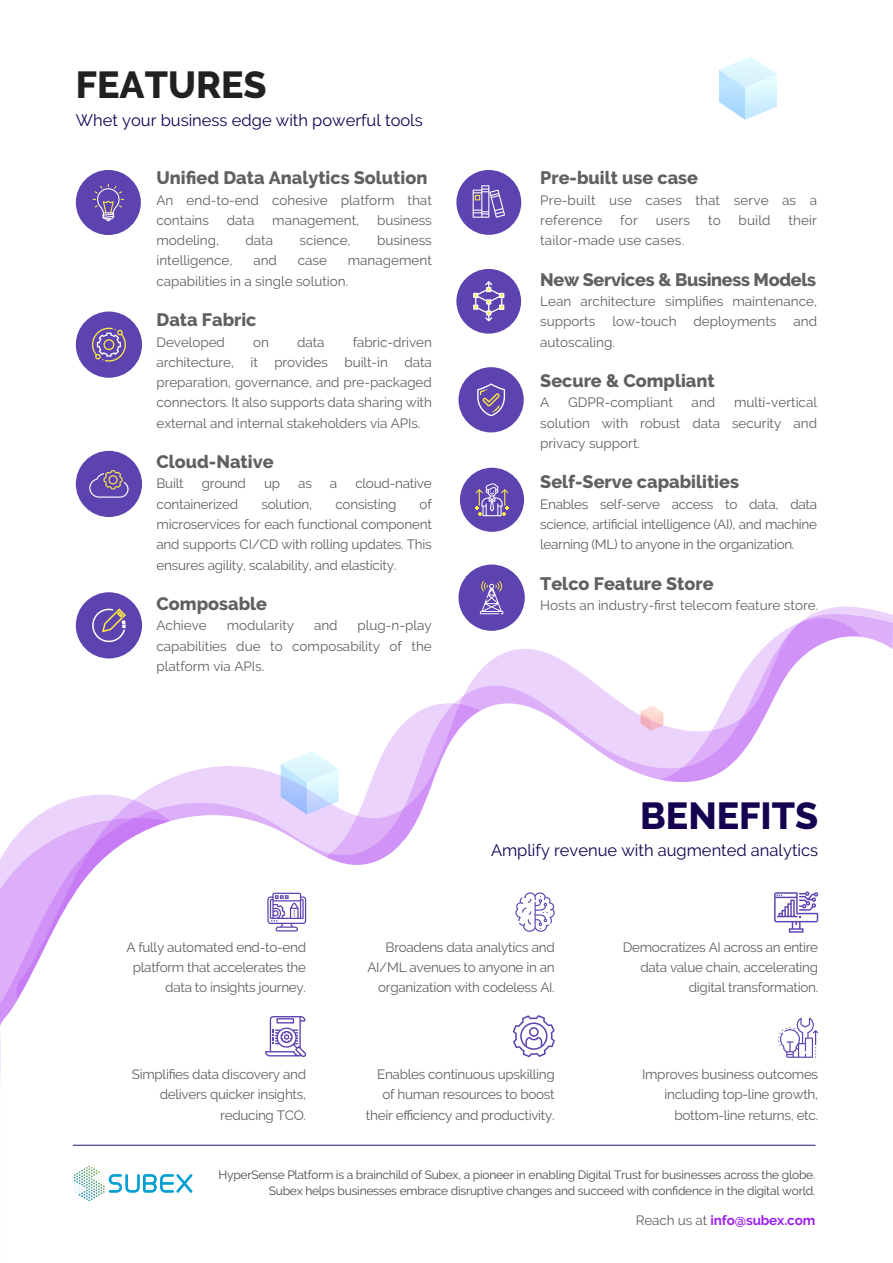
<style>
.page{position:relative;width:893px;height:1263px;background:#fff}
.page>*{position:absolute;margin:0;border:0;box-sizing:border-box;transform-origin:0 0}
.t1{font:800 37.5px "Raleway";color:#202121}
.t2{font:800 37.5px "Raleway";color:#140251}
.t3{font:800 18px "Raleway";color:#606060}
.t4{font:800 18px "Raleway";letter-spacing:-.02em;color:#606060}
.t5{font:16.5px "Raleway";color:#140251}
.t6{font:13.5px/20.2px "Raleway";letter-spacing:-.015em;color:#606060;text-align:right}
.t7{font:13.5px/20.2px "Raleway";letter-spacing:.01em;color:#606060}
.t8{font:700 13.5px "Raleway";letter-spacing:-.01em;color:#9e20ee}
.t9{font:12px/16.5px "Raleway";letter-spacing:-.02em;color:#494948;text-align:right}
.s1{font-weight:400;color:#606060}
</style>
<div class="page">
<div style="left:76px;top:170px;width:65px;height:65px;background:#5c43af;border-radius:50%"></div>
<svg style="left:93px;top:184px;width:31px;height:37px"></svg>
<div style="left:76px;top:592px;width:66px;height:66px;background:#5c43af;border-radius:50%"></div>
<div style="left:76px;top:451px;width:66px;height:66px;background:#5c43af;border-radius:50%"></div>
<svg style="left:89px;top:470px;width:40px;height:28px"></svg>
<div style="left:76px;top:311px;width:66px;height:67px;background:#5c43af;border-radius:50%"></div>
<svg style="left:92px;top:328px;width:34px;height:34px"></svg>
<div style="left:456px;top:170px;width:65px;height:65px;background:#5c43af;border-radius:50%"></div>
<svg style="left:473px;top:185px;width:32px;height:33px"></svg>
<div style="left:456px;top:269px;width:65px;height:65px;background:#5c43af;border-radius:50%"></div>
<svg style="left:473px;top:281px;width:31px;height:40px"></svg>
<div style="left:458px;top:367px;width:66px;height:65px;background:#5c43af;border-radius:50%"></div>
<svg style="left:477px;top:383px;width:28px;height:33px"></svg>
<div style="left:460px;top:468px;width:64px;height:64px;background:#5c43af;border-radius:50%"></div>
<svg style="left:476px;top:483px;width:32px;height:33px"></svg>
<div style="left:458px;top:564px;width:67px;height:67px;background:#5c43af;border-radius:50%"></div>
<svg style="left:481px;top:581px;width:22px;height:26px"></svg>
<svg style="left:0;top:612px;width:893px;height:590px"></svg>
<svg style="left:515px;top:892px;width:40px;height:40px"></svg>
<hr style="left:73px;top:1145px;width:742px;height:1px;background:#260f76">
<svg style="left:281px;top:751px;width:58px;height:63px;background:#d4e6fd"></svg>
<svg style="left:719px;top:56px;width:58px;height:64px"></svg>
<svg style="left:0;top:612px;width:59px;height:6px"></svg>
<svg style="left:641px;top:706px;width:22px;height:25px"></svg>
<svg style="left:74px;top:1165px;width:119px;height:36px"></svg>
<svg style="left:774px;top:891px;width:44px;height:42px"></svg>
<svg style="left:267px;top:893px;width:39px;height:38px"></svg>
<svg style="left:778px;top:1018px;width:40px;height:40px"></svg>
<svg style="left:265px;top:1016px;width:41px;height:41px"></svg>
<svg style="left:513px;top:1015px;width:42px;height:42px"></svg>
<h1 class="t1" style="left:76px;top:63px;width:192px">FEATURES</h1>
<p class="t5" style="left:76px;top:111px;width:348px">Whet your business edge with powerful tools</p>
<h2 class="t3" style="left:156px;top:168px;width:272px">Unified Data Analytics Solution</h2>
<p class="t6" style="left:156px;top:190px;width:277px;text-align:left">An end-to-end cohesive platform that contains</p>
<p class="t6" style="left:227px;top:210px;width:29px">data</p>
<p class="t6" style="left:272px;top:210px;width:89px">management,</p>
<p class="t6" style="left:377px;top:210px;width:56px">business</p>
<p class="t6" style="left:156px;top:230px;width:64px">modeling,</p>
<p class="t6" style="left:246px;top:230px;width:29px">data</p>
<p class="t6" style="left:300px;top:230px;width:53px">science,</p>
<p class="t6" style="left:377px;top:230px;width:56px">business</p>
<p class="t6" style="left:156px;top:250px;width:78px">intelligence,</p>
<p class="t6" style="left:253px;top:250px;width:25px">and</p>
<p class="t6" style="left:298px;top:250px;width:31px">case</p>
<p class="t6" style="left:156px;top:250px;width:277px;text-align:left;text-indent:191px">management capabilities in a single solution.</p>
<h2 class="t3" style="left:156px;top:310px;width:102px">Data Fabric</h2>
<p class="t6" style="left:156px;top:332px;width:70px">Developed</p>
<p class="t6" style="left:253px;top:332px;width:17px">on</p>
<p class="t6" style="left:297px;top:332px;width:29px">data</p>
<p class="t6" style="left:156px;top:332px;width:277px;text-align:justify;text-indent:196px">fabric-driven architecture, it provides built-in data preparation, governance, and pre-packaged connectors. It also supports data sharing with external and internal stakeholders via APIs.</p>
<h2 class="t3" style="left:156px;top:452px;width:119px">Cloud-Native</h2>
<p class="t6" style="left:156px;top:474px;width:29px">Built</p>
<p class="t6" style="left:202px;top:474px;width:46px">ground</p>
<p class="t6" style="left:264px;top:474px;width:18px">up</p>
<p class="t6" style="left:298px;top:474px;width:15px">as</p>
<p class="t6" style="left:330px;top:474px;width:9px">a</p>
<p class="t6" style="left:355px;top:474px;width:78px">cloud-native</p>
<p class="t6" style="left:156px;top:494px;width:83px">containerized</p>
<p class="t6" style="left:261px;top:494px;width:52px">solution,</p>
<p class="t6" style="left:335px;top:494px;width:63px">consisting</p>
<p class="t6" style="left:156px;top:494px;width:277px;text-align:justify;text-indent:263px">of microservices for each functional component and supports CI/CD with rolling updates. This ensures agility, scalability, and elasticity.</p>
<h2 class="t3" style="left:156px;top:594px;width:112px">Composable</h2>
<p class="t6" style="left:156px;top:615px;width:52px">Achieve</p>
<p class="t6" style="left:227px;top:615px;width:69px">modularity</p>
<p class="t6" style="left:314px;top:615px;width:25px">and</p>
<p class="t6" style="left:156px;top:615px;width:277px;text-align:justify;text-indent:201px">plug-n-play capabilities due to composability of the platform via APIs.</p>
<h2 class="t3" style="left:540px;top:168px;width:159px">Pre-built use case</h2>
<p class="t7" style="left:540px;top:190px;width:278px">Pre-built use cases that serve as a reference</p>
<p class="t6" style="left:620px;top:210px;width:19px">for</p>
<p class="t6" style="left:656px;top:210px;width:36px">users</p>
<p class="t6" style="left:708px;top:210px;width:14px">to</p>
<p class="t6" style="left:739px;top:210px;width:33px">build</p>
<p class="t6" style="left:788px;top:210px;width:30px">their</p>
<p class="t7" style="left:540px;top:230px;width:145px">tailor-made use cases.</p>
<h2 class="t4" style="left:540px;top:269px;width:277px">New Services &amp; Business Models</h2>
<p class="t6" style="left:540px;top:291px;width:278px;text-align:left">Lean architecture simplifies maintenance, supports</p>
<p class="t6" style="left:612px;top:311px;width:66px">low-touch</p>
<p class="t6" style="left:693px;top:311px;width:84px">deployments</p>
<p class="t6" style="left:793px;top:311px;width:25px">and</p>
<p class="t6" style="left:540px;top:332px;width:76px">autoscaling.</p>
<h2 class="t3" style="left:540px;top:370px;width:176px">Secure &amp; Compliant</h2>
<p class="t6" style="left:540px;top:392px;width:11px">A</p>
<p class="t6" style="left:568px;top:392px;width:106px">GDPR-compliant</p>
<p class="t6" style="left:692px;top:392px;width:25px">and</p>
<p class="t6" style="left:540px;top:392px;width:278px;text-align:justify;text-indent:194px">multi-vertical solution with robust data security and privacy support.</p>
<h2 class="t3" style="left:540px;top:472px;width:200px">Self-Serve capabilities</h2>
<p class="t6" style="left:540px;top:494px;width:278px;text-align:justify">Enables self-serve access to data, data science, artificial intelligence (AI), and machine learning (ML) to anyone in the organization.</p>
<h2 class="t3" style="left:540px;top:573px;width:175px">Telco Feature Store</h2>
<p class="t6" style="left:540px;top:595px;width:280px">Hosts an industry-first telecom feature store.</p>
<h1 class="t2" style="left:640px;top:795px;width:179px">BENEFITS</h1>
<p class="t5" style="left:491px;top:840px;width:329px">Amplify revenue with augmented analytics</p>
<p class="t6" style="left:126px;top:937px;width:181px">A fully automated end-to-end platform that accelerates the data to insights journey.</p>
<p class="t6" style="left:367px;top:937px;width:189px">Broadens data analytics and<br>AI/ML avenues to anyone in an organization with codeless AI.</p>
<p class="t6" style="left:623px;top:937px;width:197px">Democratizes AI across an entire data value chain, accelerating digital transformation.</p>
<p class="t6" style="left:132px;top:1064px;width:176px">Simplifies data discovery and delivers quicker insights, reducing TCO.</p>
<p class="t6" style="left:366px;top:1064px;width:190px">Enables continuous upskilling of human resources to boost their efficiency and productivity.</p>
<p class="t6" style="left:642px;top:1064px;width:178px">Improves business outcomes including top-line growth, bottom-line returns, etc.</p>
<p class="t9" style="left:219px;top:1166px;width:598px">HyperSense Platform is a brainchild of Subex, a pioneer in enabling Digital Trust for businesses across the globe.<br>Subex helps businesses embrace disruptive changes and succeed with confidence in the digital world.</p>
<p class="t8" style="left:636px;top:1212px;width:181px"><span class="s1">Reach us at</span> info@subex.com</p>
</div>
